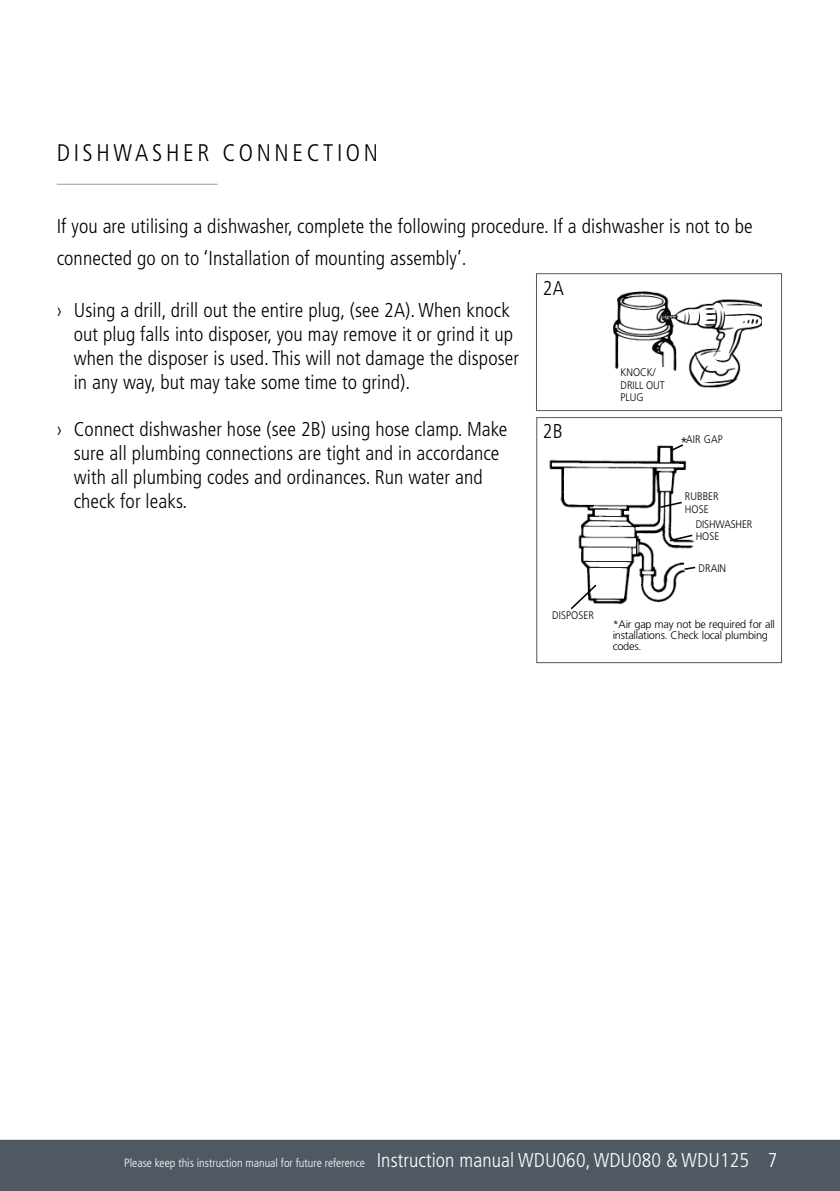
<style>
.page{position:relative;width:840px;height:1191px;background:#fff}
.page>*{position:absolute;margin:0;border:0;box-sizing:border-box;transform-origin:0 0}
.t1{font:300 condensed 24px "Frutiger";letter-spacing:.15em;color:#000}
.t2{font:300 condensed 20px/24px "Frutiger";letter-spacing:.005em;color:#000}
.t3{font:300 condensed 12px "Frutiger";color:#fff}
.t4{font:300 11px/11px "Frutiger";letter-spacing:-.02em;color:#000}
.t5{font:300 11px/12.6px "Frutiger";letter-spacing:-.02em;color:#000;scale:.9 1}
.t6{font:300 11px/12.6px "Frutiger";color:#000;scale:.9 1}
.t7{font:300 11px/12.6px "Frutiger";letter-spacing:.01em;color:#000;scale:.9 1}
.s1{font-size:15.6px}
.s2{font-size:20px}
</style>
<div class="page">
<div style="left:0;top:1139px;width:839px;height:52px;background:#505963"></div>
<img style="left:781px;top:274px;width:1px;height:128px">
<img style="left:613px;top:291px;width:148px;height:97px">
<div style="left:618px;top:367px;width:54px;height:43px;background:#fff"></div>
<div style="left:536px;top:273px;width:245px;height:138px;border:1px solid #505963"></div>
<img style="left:549px;top:445px;width:145px;height:159px">
<div style="left:693px;top:518px;width:69px;height:28px;background:#fff"></div>
<svg style="left:669px;top:444px;width:15px;height:8px"></svg>
<svg style="left:658px;top:500px;width:25px;height:9px"></svg>
<svg style="left:667px;top:533px;width:26px;height:9px"></svg>
<svg style="left:682px;top:565px;width:14px;height:6px"></svg>
<svg style="left:568px;top:583px;width:29px;height:27px"></svg>
<div style="left:536px;top:417px;width:245px;height:246px;border:1px solid #505963"></div>
<hr style="left:57px;top:184px;width:161px;height:1px;background:#9d9d9c">
<p class="t1" style="left:57px;top:143px;width:323px">DISHWASHER CONNECTION</p>
<p class="t2" style="left:57px;top:211px;width:697px;line-height:32px">If you are utilising a dishwasher, complete the following procedure. If a dishwasher is not to be connected go on to ‘Installation of mounting assembly’.</p>
<p class="t2" style="left:74px;top:300px;width:446px;text-indent:-17px">› Using a drill, drill out the entire plug, (see 2A). When knock out plug falls into disposer, you may remove it or grind it up when the disposer is used. This will not damage the disposer in any way, but may take some time to grind).</p>
<p class="t2" style="left:74px;top:418px;width:435px;text-indent:-17px">› Connect dishwasher hose (see 2B) using hose clamp. Make sure all plumbing connections are tight and in accordance with all plumbing codes and ordinances. Run water and check for leaks.</p>
<p class="t2" style="left:542px;top:278px;width:22px">2A</p>
<p class="t6" style="left:620px;top:367px;width:51px">KNOCK/<br>DRILL OUT<br>PLUG</p>
<p class="t2" style="left:542px;top:421px;width:21px">2B</p>
<p class="t5" style="left:679px;top:434px;width:49px"><span class="s1">*</span>AIR GAP</p>
<p class="t7" style="left:684px;top:491px;width:39px">RUBBER<br>HOSE</p>
<p class="t5" style="left:695px;top:518px;width:64px">DISHWASHER<br>HOSE</p>
<p class="t7" style="left:552px;top:610px;width:48px">DISPOSER</p>
<p class="t5" style="left:698px;top:563px;width:32px">DRAIN</p>
<p class="t4" style="left:612px;top:619px;width:164px">*Air gap may not be required for all installations. Check local plumbing codes.</p>
<p class="t3" style="left:124px;top:1157px;width:654px">Please keep this instruction manual for future reference <span class="s2">Instruction manual WDU060, WDU080 &amp; WDU125 7</span></p>
</div>
